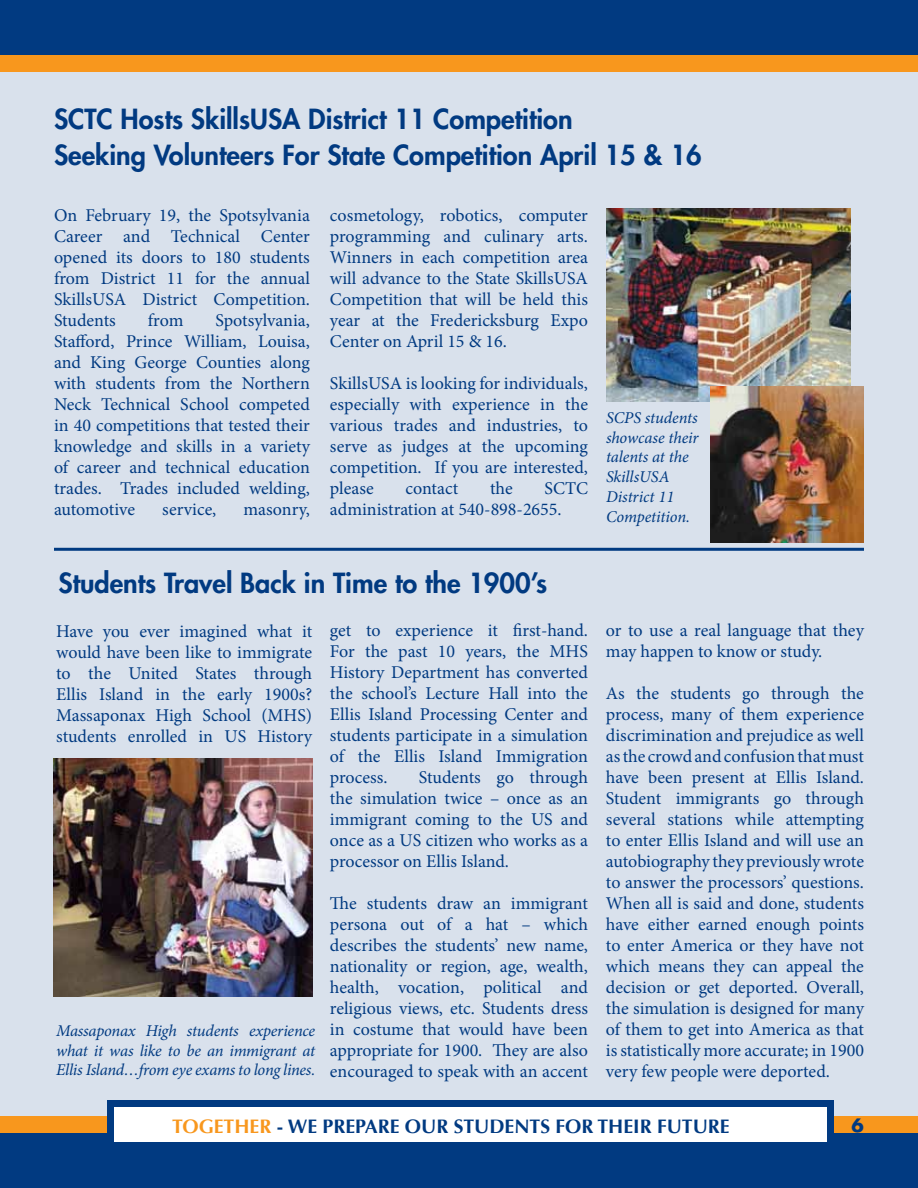
<style>
.page{position:relative;width:918px;height:1188px;background:#fff}
.page>*{position:absolute;margin:0;border:0;box-sizing:border-box;transform-origin:0 0}
.t1{font:800 27px/36px "Futura";color:#013a81}
.t2{font:700 19.5px "Optima";color:#013a81}
.t3{font:18px/21px "Minion Pro";color:#013a81;text-align:justify}
.t4{font:700 18px "Futura";color:#013a81}
.t5{font:italic 16.5px/19.8px "Minion Pro";letter-spacing:-.01em;color:#013a81}
.s1{color:#f8971d}
</style>
<div class="page">
<div style="left:0;top:43px;width:917px;height:1102px;background:#d9e1ec"></div>
<div style="left:0;top:1133px;width:918px;height:55px;background:#013a81"></div>
<div style="left:0;top:1117px;width:918px;height:16px;background:#f8971d"></div>
<div style="left:107px;top:1100px;width:727px;height:35px;background:#013a81"></div>
<div style="left:115px;top:1107px;width:712px;height:35px;background:#fff"></div>
<div style="left:0;top:0;width:918px;height:55px;background:#013a81"></div>
<hr style="left:54px;top:548px;width:810px;height:3px;background:#013a81">
<div style="left:0;top:55px;width:918px;height:16px;background:#f8971d"></div>
<img style="left:606px;top:208px;width:244px;height:194px">
<img style="left:711px;top:387px;width:153px;height:155px">
<img style="left:53px;top:759px;width:259px;height:237px">
<h2 class="t1" style="left:54px;top:101px;width:649px">SCTC Hosts SkillsUSA District 11 Competition<br>Seeking Volunteers For State Competition April 15 &amp; 16</h2>
<p class="t3" style="left:54px;top:205px;width:257px">On February 19, the Spotsylvania Career and Technical Center opened its doors to 180 students from District 11 for the annual SkillsUSA District Competition.<br>Students</p>
<p class="t3" style="left:330px;top:205px;width:260px">cosmetology, robotics, computer programming and culinary arts.<br>Winners in each competition area will advance to the State SkillsUSA Competition that will be held this year at the Fredericksburg Expo Center on April 15 &amp; 16.</p>
<p class="t3" style="left:330px;top:373px;width:260px">SkillsUSA is looking for individuals, especially with experience in the various trades and industries, to serve as judges at the upcoming competition. If you are interested, please</p>
<p class="t3" style="left:54px;top:310px;width:257px;text-indent:161px">Spotsylvania, Stafford, Prince William, Louisa, and King George Counties along with students from the Northern Neck Technical School competed in 40 competitions that tested their knowledge and skills in a variety of career and technical education trades. Trades included welding, automotive</p>
<p class="t3" style="left:148px;top:310px;width:37px">from</p>
<p class="t5" style="left:606px;top:408px;width:94px">SCPS students showcase their talents at the<br>SkillsUSA<br>District 11<br>Competition.</p>
<p class="t3" style="left:406px;top:478px;width:54px">contact</p>
<p class="t3" style="left:490px;top:478px;width:24px">the</p>
<p class="t3" style="left:330px;top:478px;width:259px;text-indent:215px">SCTC administration at 540-898-2655.</p>
<p class="t3" style="left:162px;top:499px;width:56px">service,</p>
<p class="t3" style="left:244px;top:499px;width:68px">masonry,</p>
<h2 class="t1" style="left:58px;top:565px;width:490px">Students Travel Back in Time to the 1900’s</h2>
<p class="t3" style="left:56px;top:621px;width:257px">Have you ever imagined what it would have been like to immigrate to the United States through Ellis Island in the early 1900s?<br>Massaponax High School (MHS) students enrolled in US History</p>
<p class="t3" style="left:330px;top:620px;width:260px">get to experience it first-hand.<br>For the past 10 years, the MHS History Department has converted the school’s Lecture Hall into the Ellis Island Processing Center and students participate in a simulation of the Ellis Island Immigration process.</p>
<p class="t3" style="left:606px;top:620px;width:259px">or to use a real language that they may happen to know or study.</p>
<p class="t3" style="left:606px;top:683px;width:260px">As the students go through the process, many of them experience discrimination and prejudice as well as the crowd and confusion that must have been present at Ellis Island.<br>Student immigrants go through several stations while attempting to enter Ellis Island and will use an autobiography they previously wrote to answer the processors’ questions.<br>When all is said and done, students have either earned enough points to enter America or they have not which means they can appeal the decision or get deported. Overall, the simulation is designed for many of them to get into America as that is statistically more accurate; in 1900 very few people were deported.</p>
<h3 class="t2" style="left:172px;top:1115px;width:559px"><span class="s1">TOGETHER</span> - WE PREPARE OUR STUDENTS FOR THEIR FUTURE</h3>
<p class="t4" style="left:851px;top:1114px;width:14px">6</p>
<p class="t3" style="left:330px;top:767px;width:259px;text-indent:89px">Students go through the simulation twice – once as an immigrant coming to the US and once as a US citizen who works as a processor on Ellis Island.</p>
<p class="t3" style="left:330px;top:893px;width:260px">The students draw an immigrant persona out of a hat – which describes the students’ new name, nationality or region, age, wealth, health, vocation, political and religious views, etc. Students dress in costume that would have been appropriate for 1900. They are also encouraged to speak with an accent</p>
<p class="t5" style="left:56px;top:1021px;width:260px;text-align:justify">Massaponax High students experience what it was like to be an immigrant at Ellis Island…from eye exams to long lines.</p>
</div>
